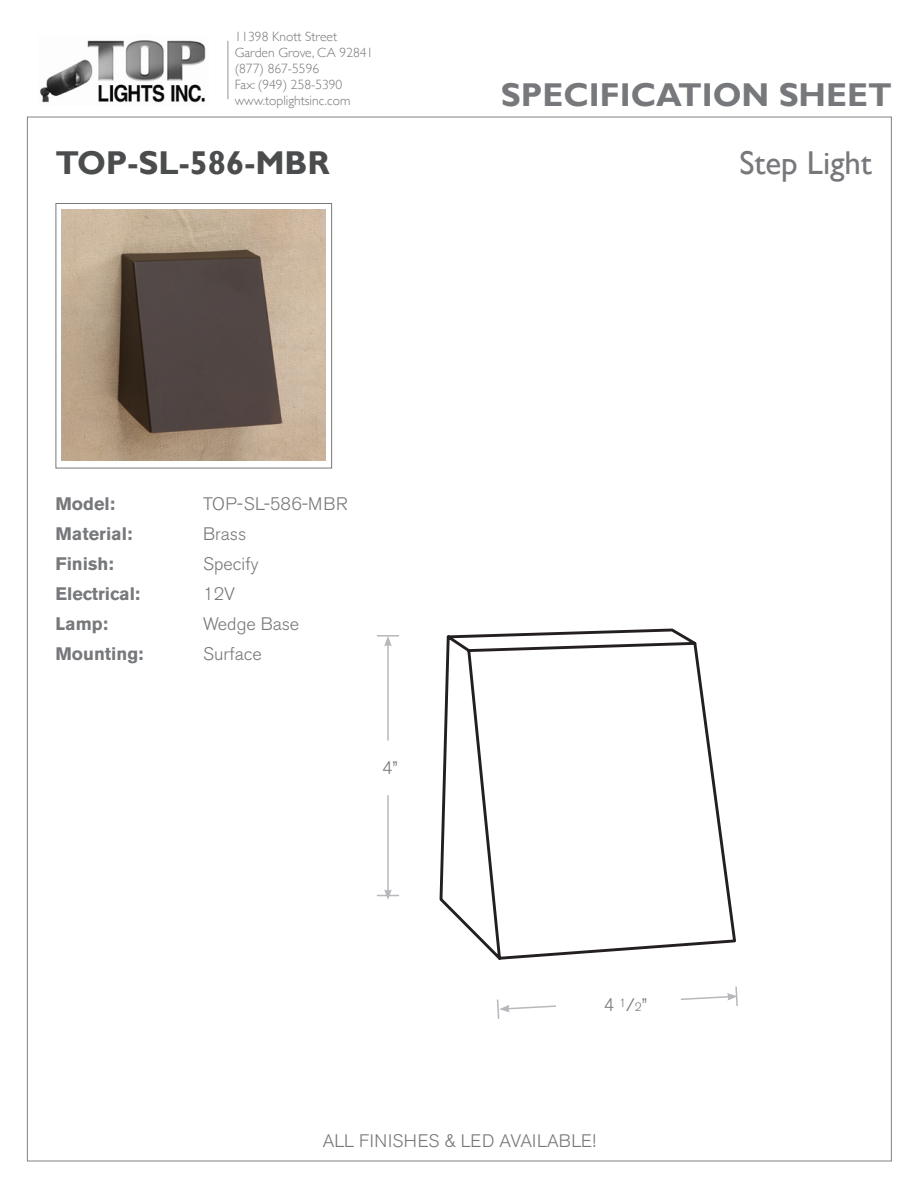
<style>
.page{position:relative;width:918px;height:1188px;background:#fff}
.page>*{position:absolute;margin:0;border:0;box-sizing:border-box;transform-origin:0 0}
.t1{font:700 33px "Gill Sans";color:#76787b}
.t2{font:700 33px "Gill Sans";color:#4b4c4d}
.t3{font:33px "Gill Sans";color:#76787b}
.t4{font:300 18px/30px "Akzidenz Grotesk BE";color:#76787b}
.t5{font:700 18px/30px "Akzidenz Grotesk BE";color:#76787b}
.t6{font:300 13.5px/16.2px "Gill Sans";color:#76787b}
.s1{font-size:12px}
</style>
<div class="page">
<img style="left:40px;top:40px;width:166px;height:63px">
<hr style="left:227px;top:41px;width:2px;height:58px;background:#b7b8bb">
<div style="left:55px;top:203px;width:277px;height:266px;border:1px solid #76787b"></div>
<img style="left:62px;top:210px;width:264px;height:251px">
<svg style="left:440px;top:629px;width:296px;height:331px"></svg>
<svg style="left:680px;top:986px;width:58px;height:20px"></svg>
<svg style="left:497px;top:999px;width:59px;height:20px"></svg>
<hr style="left:377px;top:635px;width:22px;height:2px;background:#b7b8bb">
<hr style="left:387px;top:644px;width:2px;height:97px;background:#b7b8bb">
<svg style="left:384px;top:636px;width:8px;height:10px"></svg>
<hr style="left:387px;top:795px;width:2px;height:97px;background:#b7b8bb">
<svg style="left:377px;top:889px;width:22px;height:11px"></svg>
<p class="t6" style="left:235px;top:27px;width:140px">11398 Knott Street<br>Garden Grove, CA 92841 (877) 867-5596<br>Fax: (949) 258-5390 www.toplightsinc.com</p>
<h1 class="t1" style="left:501px;top:75px;width:392px">SPECIFICATION SHEET</h1>
<h1 class="t2" style="left:55px;top:143px;width:276px">TOP-SL-586-MBR</h1>
<h1 class="t3" style="left:739px;top:144px;width:134px">Step Light</h1>
<h2 class="t5" style="left:55px;top:489px;width:90px">Model:<br>Material:<br>Finish:<br>Electrical:<br>Lamp:<br>Mounting:</h2>
<h2 class="t4" style="left:203px;top:489px;width:146px">TOP-SL-586-MBR<br>Brass<br>Specify<br>12V<br>Wedge Base<br>Surface</h2>
<h2 class="t4" style="left:382px;top:753px;width:17px">4”</h2>
<h2 class="t4" style="left:604px;top:990px;width:45px">4 <sup>1</sup>/<span class="s1">2</span>”</h2>
<h2 class="t4" style="left:323px;top:1127px;width:275px">ALL FINISHES &amp; LED AVAILABLE!</h2>
</div>
